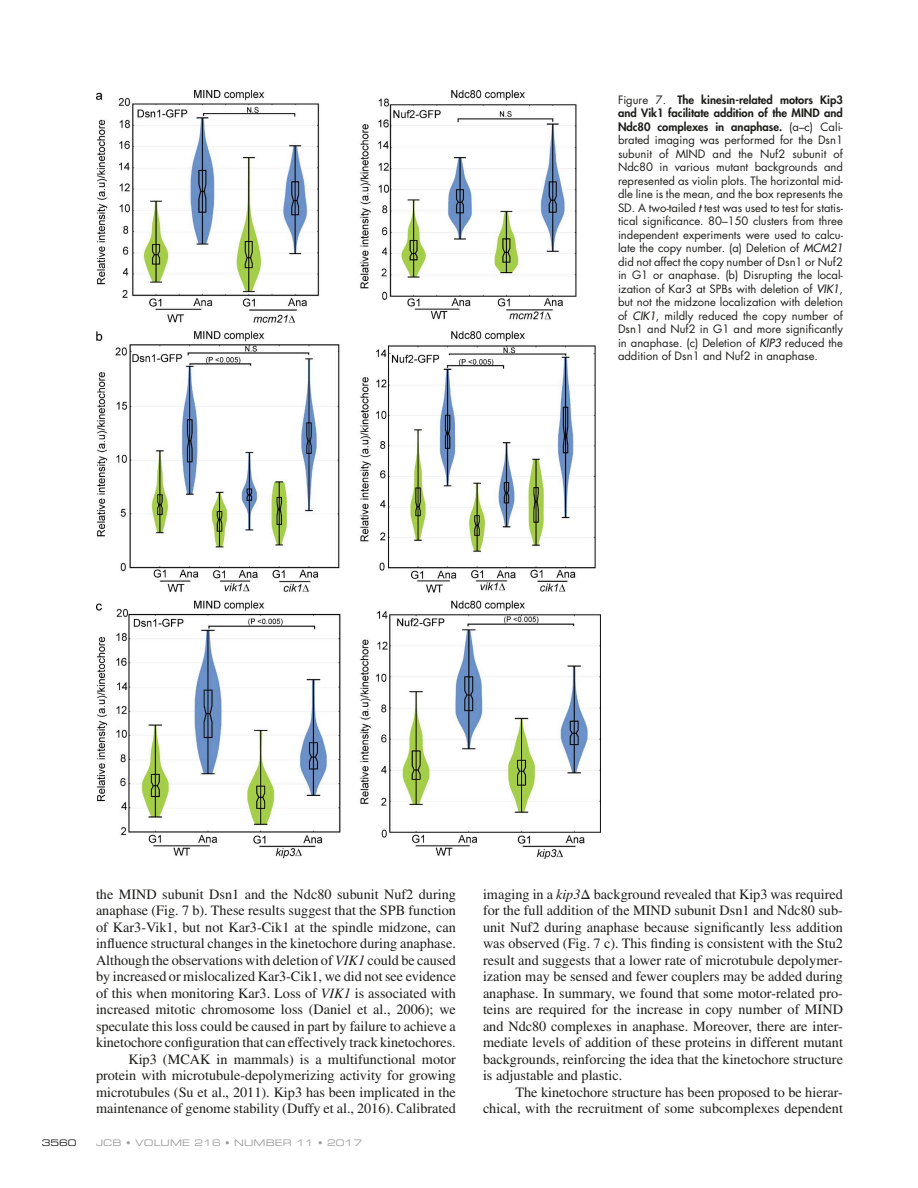
<style>
.page{position:relative;width:918px;height:1188px;background:#fff}
.page>*{position:absolute;margin:0;border:0;box-sizing:border-box;transform-origin:0 0}
.t1{font:14.25px/16.5px "Times LT Std";color:#1d1d1b;text-align:right}
.t2{font:11.25px/13.5px "Futura Std";color:#1d1d1b;text-align:justify}
.t3{font:9px "Eurostile LT Std Ex 2";letter-spacing:.01em;color:#9d9d9d}
.t4{font:9px "Eurostile LT Std Ex 2";color:#1d1d1b}
.s1{font-weight:800}
.s2{font-weight:500;font-style:italic}
.s3{font-style:italic}
.s4{font-family:"STIX General"}
</style>
<div class="page">
<img style="left:96px;top:90px;width:504px;height:768px">
<p class="t2" style="left:618px;top:93px;width:227px">Figure 7. <span class="s1">The kinesin-related motors Kip3 and Vik1 facilitate addition of the MIND and Ndc80 complexes in anaphase.</span> (a–c) Cali&shy;brated imaging was performed for the Dsn1 subunit of MIND and the Nuf2 subunit of Ndc80 in various mutant backgrounds and represented as violin plots. The horizontal mid&shy;dle line is the mean, and the box represents the SD. A two-tailed <span class="s2">t</span> test was used to test for statis&shy;tical significance. 80–150 clusters from three independent experiments were used to calcu&shy;late the copy number. (a) Deletion of <span class="s2">MCM21 </span>did not affect the copy number of Dsn1 or Nuf2 in G1 or anaphase. (b) Disrupting the local&shy;ization of Kar3 at SPBs with deletion of <span class="s2">VIK1</span>, but not the midzone localization with deletion of <span class="s2">CIK1</span>, mildly reduced the copy number of Dsn1 and Nuf2 in G1 and more significantly in anaphase. (c) Deletion of <span class="s2">KIP3</span> reduced the addition of Dsn1 and Nuf2 in anaphase.</p>
<p class="t1" style="left:96px;top:885px;width:362px">the MIND subunit Dsn1 and the Ndc80 subunit Nuf2 during anaphase (Fig. 7 b). These results suggest that the SPB function of Kar3-Vik1, but not Kar3-Cik1 at the spindle midzone, can influence structural changes in the kinetochore during anaphase.<br>Although the observations with deletion of <span class="s3">VIK1</span> could be caused by increased or mislocalized Kar3-Cik1, we did not see evidence of this when monitoring Kar3. Loss of <span class="s3">VIK1</span> is associated with increased mitotic chromosome loss (Daniel et al., 2006); we speculate this loss could be caused in part by failure to achieve a kinetochore configuration that can effectively track kinetochores.<br>Kip3 (MCAK in mammals) is a multifunctional motor protein with microtubule-depolymerizing activity for growing microtubules (Su et al., 2011). Kip3 has been implicated in the maintenance of genome stability (Duffy et al., 2016). Calibrated</p>
<p class="t1" style="left:483px;top:885px;width:362px;text-align:justify">imaging in a <span class="s3">kip3</span><span class="s4">Δ</span> background revealed that Kip3 was required for the full addition of the MIND subunit Dsn1 and Ndc80 sub&shy;unit Nuf2 during anaphase because significantly less addition was observed (Fig. 7 c). This finding is consistent with the Stu2 result and suggests that a lower rate of microtubule depolymer&shy;ization may be sensed and fewer couplers may be added during anaphase. In summary, we found that some motor-related pro&shy;teins are required for the increase in copy number of MIND and Ndc80 complexes in anaphase. Moreover, there are inter&shy;mediate levels of addition of these proteins in different mutant backgrounds, reinforcing the idea that the kinetochore structure is adjustable and plastic.</p>
<p class="t1" style="left:483px;top:1083px;width:361px">The kinetochore structure has been proposed to be hierar&shy;chical, with the recruitment of some subcomplexes dependent</p>
<p class="t4" style="left:42px;top:1136px;width:36px">3560</p>
<p class="t3" style="left:96px;top:1136px;width:268px">JCB • VOLUME 216 • NUMBER 11 • 2017</p>
</div>
